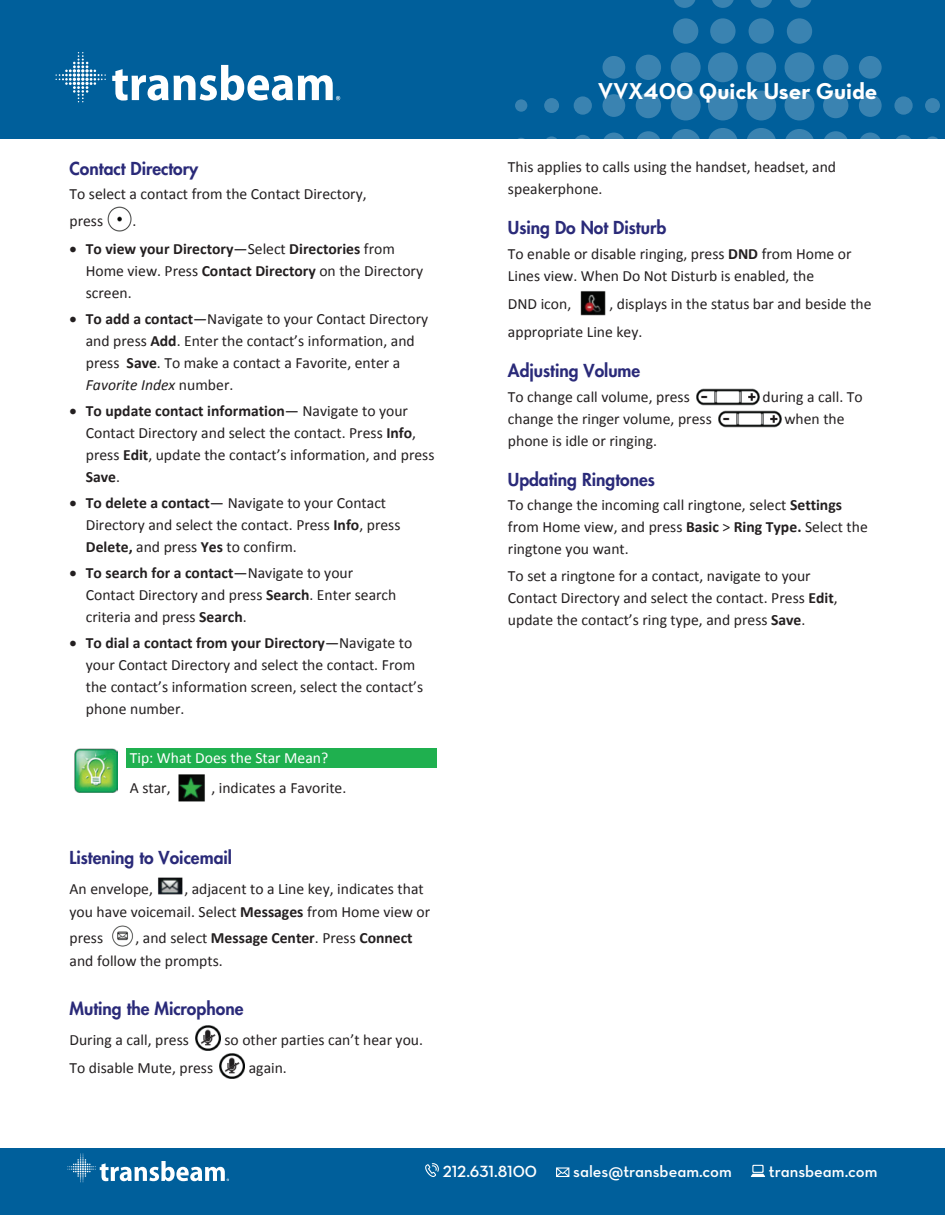
<style>
.page{position:relative;width:945px;height:1215px;background:#fff}
.page>*{position:absolute;margin:0;border:0;box-sizing:border-box;transform-origin:0 0}
.t1{font:23.4px "Neutra Text Bold Alt";color:#fff}
.t2{font:800 17.4px "Futura";color:#2a2a79}
.t3{font:16.5px "Neutra Text Demi Alt";color:#fff}
.t4{font:15.6px/21.9px "Calibri";color:#231f20}
.t5{font:700 15.6px/22px "Calibri";color:#231f20}
.t6{font:15.6px "Calibri";color:#fff}
.s1{font-weight:400}
.s2{font-weight:700}
.s3{font-style:italic}
</style>
<div class="page">
<div style="left:0;top:0;width:945px;height:139px;background:#005f9b"></div>
<div style="left:0;top:1148px;width:945px;height:67px;background:#005f9b"></div>
<svg style="left:425px;top:1163px;width:14px;height:14px"></svg>
<svg style="left:556px;top:1167px;width:13px;height:10px"></svg>
<svg style="left:751px;top:1165px;width:14px;height:12px"></svg>
<svg style="left:68px;top:1154px;width:161px;height:28px"></svg>
<svg style="left:750px;top:0;width:22px;height:8px"></svg>
<div style="left:749px;top:18px;width:25px;height:26px;background:#3a83b1;border-radius:50%"></div>
<svg style="left:790px;top:0;width:22px;height:8px"></svg>
<div style="left:787px;top:18px;width:25px;height:26px;background:#3a83b1;border-radius:50%"></div>
<div style="left:746px;top:52px;width:30px;height:30px;background:#3a83b1;border-radius:50%"></div>
<div style="left:746px;top:91px;width:30px;height:29px;background:#3a83b1;border-radius:50%"></div>
<svg style="left:747px;top:128px;width:29px;height:11px"></svg>
<svg style="left:712px;top:0;width:22px;height:8px"></svg>
<div style="left:710px;top:18px;width:26px;height:26px;background:#3a83b1;border-radius:50%"></div>
<svg style="left:674px;top:0;width:22px;height:8px"></svg>
<div style="left:673px;top:18px;width:25px;height:26px;background:#3a83b1;border-radius:50%"></div>
<div style="left:708px;top:52px;width:30px;height:30px;background:#3a83b1;border-radius:50%"></div>
<div style="left:708px;top:91px;width:30px;height:29px;background:#3a83b1;border-radius:50%"></div>
<svg style="left:708px;top:128px;width:29px;height:11px"></svg>
<svg style="left:927px;top:136px;width:11px;height:3px"></svg>
<svg style="left:896px;top:135px;width:15px;height:4px"></svg>
<svg style="left:860px;top:133px;width:21px;height:6px"></svg>
<svg style="left:824px;top:131px;width:23px;height:8px"></svg>
<svg style="left:546px;top:136px;width:11px;height:3px"></svg>
<svg style="left:575px;top:135px;width:15px;height:4px"></svg>
<svg style="left:604px;top:133px;width:20px;height:6px"></svg>
<svg style="left:637px;top:131px;width:23px;height:8px"></svg>
<svg style="left:785px;top:129px;width:29px;height:10px"></svg>
<svg style="left:671px;top:129px;width:29px;height:10px"></svg>
<div style="left:925px;top:98px;width:15px;height:15px;background:#3a83b1;border-radius:50%"></div>
<svg style="left:894px;top:96px;width:19px;height:19px"></svg>
<div style="left:859px;top:94px;width:23px;height:23px;background:#3a83b1;border-radius:50%"></div>
<div style="left:823px;top:93px;width:25px;height:25px;background:#3a83b1;border-radius:50%"></div>
<svg style="left:515px;top:99px;width:12px;height:13px"></svg>
<div style="left:544px;top:98px;width:15px;height:15px;background:#3a83b1;border-radius:50%"></div>
<div style="left:574px;top:96px;width:18px;height:19px;background:#3a83b1;border-radius:50%"></div>
<div style="left:603px;top:94px;width:22px;height:23px;background:#3a83b1;border-radius:50%"></div>
<div style="left:859px;top:56px;width:23px;height:23px;background:#3a83b1;border-radius:50%"></div>
<div style="left:603px;top:56px;width:22px;height:23px;background:#3a83b1;border-radius:50%"></div>
<div style="left:636px;top:93px;width:25px;height:25px;background:#3a83b1;border-radius:50%"></div>
<div style="left:823px;top:55px;width:25px;height:25px;background:#3a83b1;border-radius:50%"></div>
<div style="left:636px;top:55px;width:25px;height:25px;background:#3a83b1;border-radius:50%"></div>
<div style="left:785px;top:91px;width:29px;height:29px;background:#3a83b1;border-radius:50%"></div>
<div style="left:785px;top:52px;width:29px;height:30px;background:#3a83b1;border-radius:50%"></div>
<div style="left:671px;top:91px;width:30px;height:29px;background:#3a83b1;border-radius:50%"></div>
<div style="left:671px;top:52px;width:30px;height:30px;background:#3a83b1;border-radius:50%"></div>
<svg style="left:56px;top:52px;width:50px;height:50px"></svg>
<svg style="left:112px;top:65px;width:228px;height:36px"></svg>
<hr style="left:126px;top:748px;width:4px;height:19px;background:#1fb04f">
<hr style="left:434px;top:748px;width:3px;height:19px;background:#1fb04f">
<div style="left:130px;top:748px;width:304px;height:19px;background:#1fb04f"></div>
<img style="left:107px;top:207px;width:25px;height:25px">
<img style="left:74px;top:748px;width:43px;height:44px">
<img style="left:178px;top:774px;width:27px;height:28px">
<img style="left:158px;top:877px;width:25px;height:18px">
<img style="left:112px;top:925px;width:21px;height:22px">
<img style="left:195px;top:1025px;width:25px;height:25px">
<img style="left:220px;top:1053px;width:24px;height:25px">
<img style="left:580px;top:291px;width:26px;height:25px">
<img style="left:696px;top:388px;width:63px;height:18px">
<img style="left:718px;top:410px;width:63px;height:18px">
<p class="t2" style="left:70px;top:157px;width:130px">Contact Directory</p>
<p class="t4" style="left:70px;top:181px;width:299px;line-height:26.8px">To select a contact from the Contact Directory, press</p>
<p class="t4" style="left:133px;top:210px;width:5px">.</p>
<p class="t5" style="left:86px;top:237px;width:339px;text-indent:-16px">• To view your Directory<span class="s1">—Select</span> Directories <span class="s1">from<br>Home view. Press</span> Contact Directory <span class="s1">on the Directory screen.</span></p>
<p class="t4" style="left:86px;top:308px;width:344px;text-indent:-16px">• <span class="s2">To add a contact</span>—Navigate to your Contact Directory and press <span class="s2">Add</span>. Enter the contact’s information, and press <span class="s2">Save</span>. To make a contact a Favorite, enter a <span class="s3">Favorite Index</span> number.</p>
<p class="t4" style="left:86px;top:400px;width:350px;text-indent:-16px">• <span class="s2">To update contact information</span>— Navigate to your Contact Directory and select the contact. Press <span class="s2">Info</span>, press <span class="s2">Edit</span>, update the contact’s information, and press <span class="s2">Save</span>.</p>
<p class="t4" style="left:86px;top:492px;width:316px;text-indent:-16px">• <span class="s2">To delete a contact</span>— Navigate to your Contact<br>Directory and select the contact. Press <span class="s2">Info</span>, press<br><span class="s2">Delete,</span> and press <span class="s2">Yes</span> to confirm.</p>
<p class="t4" style="left:86px;top:562px;width:312px;text-indent:-16px">• <span class="s2">To search for a contact</span>—Navigate to your<br>Contact Directory and press <span class="s2">Search</span>. Enter search criteria and press <span class="s2">Search</span>.</p>
<p class="t4" style="left:86px;top:632px;width:339px;text-indent:-16px">• <span class="s2">To dial a contact from your Directory</span>—Navigate to your Contact Directory and select the contact. From the contact’s information screen, select the contact’s phone number.</p>
<p class="t6" style="left:130px;top:748px;width:200px">Tip: What Does the Star Mean?</p>
<p class="t4" style="left:130px;top:777px;width:42px">A star,</p>
<p class="t4" style="left:211px;top:777px;width:136px">, indicates a Favorite.</p>
<p class="t2" style="left:70px;top:846px;width:164px">Listening to Voicemail</p>
<p class="t4" style="left:70px;top:878px;width:85px">An envelope,</p>
<p class="t4" style="left:70px;top:877px;width:362px;line-height:23px;text-indent:115px">, adjacent to a Line key, indicates that you have voicemail. Select <span class="s2">Messages</span> from Home view or</p>
<p class="t4" style="left:70px;top:927px;width:35px">press</p>
<p class="t4" style="left:70px;top:927px;width:345px;line-height:23px;text-indent:66px">, and select <span class="s2">Message Center</span>. Press <span class="s2">Connect </span>and follow the prompts.</p>
<p class="t2" style="left:70px;top:998px;width:175px">Muting the Microphone</p>
<p class="t4" style="left:70px;top:1029px;width:121px">During a call, press</p>
<p class="t4" style="left:224px;top:1029px;width:200px">so other parties can’t hear you.</p>
<p class="t4" style="left:70px;top:1056px;width:145px">To disable Mute, press</p>
<p class="t4" style="left:249px;top:1056px;width:40px">again.</p>
<h1 class="t1" style="left:598px;top:76px;width:281px">VVX400 Quick User Guide</h1>
<p class="t4" style="left:508px;top:156px;width:330px">This applies to calls using the handset, headset, and speakerphone.</p>
<p class="t2" style="left:508px;top:217px;width:160px">Using Do Not Disturb</p>
<p class="t4" style="left:508px;top:243px;width:345px">To enable or disable ringing, press <span class="s2">DND</span> from Home or<br>Lines view. When Do Not Disturb is enabled, the</p>
<p class="t4" style="left:508px;top:293px;width:65px">DND icon,</p>
<p class="t4" style="left:508px;top:290px;width:365px;line-height:28.2px;text-indent:102px">, displays in the status bar and beside the appropriate Line key.</p>
<p class="t2" style="left:508px;top:360px;width:134px">Adjusting Volume</p>
<p class="t4" style="left:508px;top:386px;width:183px">To change call volume, press</p>
<p class="t4" style="left:763px;top:386px;width:102px">during a call. To</p>
<p class="t4" style="left:508px;top:408px;width:205px">change the ringer volume, press</p>
<p class="t4" style="left:784px;top:408px;width:62px">when the</p>
<p class="t4" style="left:508px;top:430px;width:151px">phone is idle or ringing.</p>
<p class="t2" style="left:508px;top:468px;width:148px">Updating Ringtones</p>
<p class="t4" style="left:508px;top:494px;width:361px">To change the incoming call ringtone, select <span class="s2">Settings </span>from Home view, and press <span class="s2">Basic</span> &gt; <span class="s2">Ring Type.</span> Select the ringtone you want.</p>
<p class="t4" style="left:508px;top:565px;width:331px">To set a ringtone for a contact, navigate to your<br>Contact Directory and select the contact. Press <span class="s2">Edit</span>, update the contact’s ring type, and press <span class="s2">Save</span>.</p>
<p class="t3" style="left:443px;top:1161px;width:96px">212.631.8100</p>
<p class="t3" style="left:573px;top:1161px;width:160px">sales@transbeam.com</p>
<p class="t3" style="left:769px;top:1161px;width:110px">transbeam.com</p>
</div>
